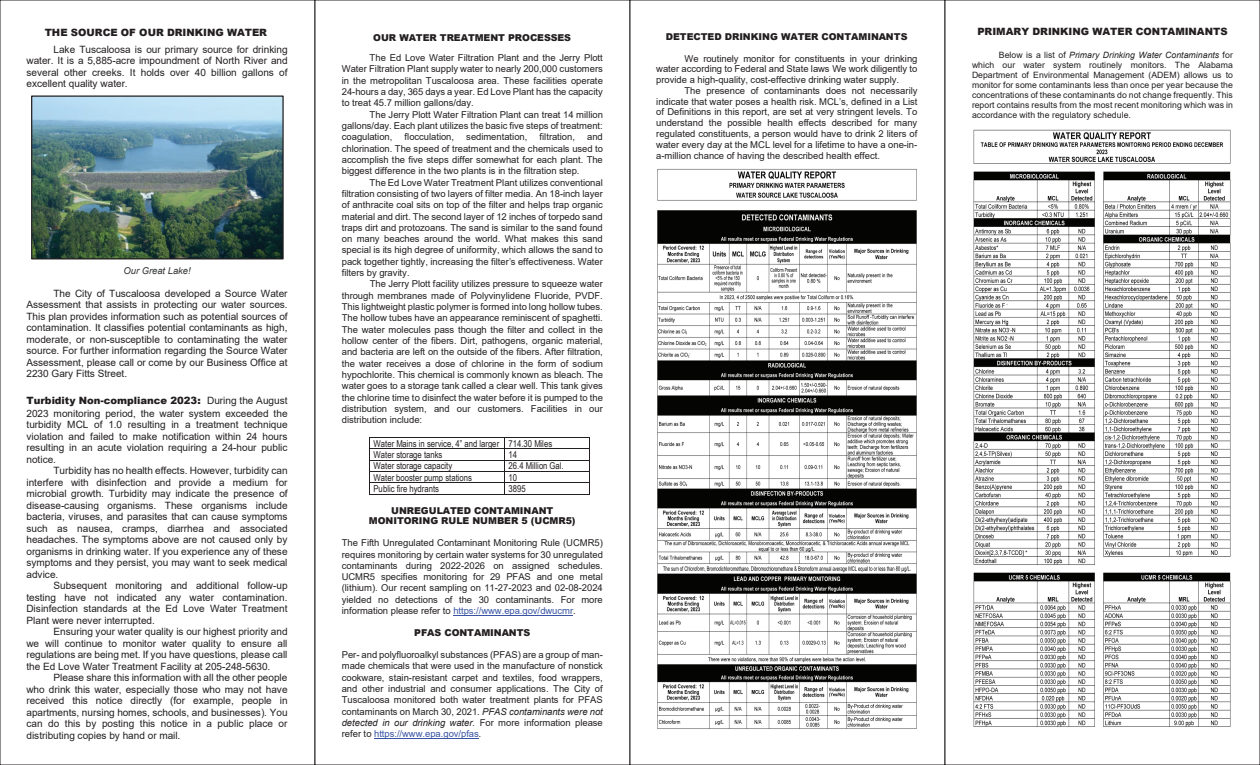
<style>
.page{position:relative;width:1260px;height:765px;background:#fff}
.page>*{position:absolute;margin:0;border:0;box-sizing:border-box;transform-origin:0 0}
.t1{font:10px/11.5px "Arial";letter-spacing:-.005em;color:#231f20;text-align:justify}
.t2{font:900 10px "Arial";color:#231f20}
.t3{font:9.5px/11.2px "Arial";color:#231f20;text-align:justify}
.t4{font:9.5px/11.4px "Arial Narrow";letter-spacing:.005em;color:#231f20}
.t5{font:900 9.5px/10.6px "Arial";letter-spacing:-.01em;color:#231f20;text-align:center}
.t6{font:italic 9.5px "Arial";color:#343837}
.t7{font:8.75px/10px "Arial";color:#231f20;text-align:justify}
.s1{font-weight:900}
.s2{color:#3853a3}
.s3{font-style:italic}
</style>
<div class="page">
<img style="left:973px;top:129px;width:258px;height:598px">
<img style="left:33px;top:97px;width:249px;height:160px">
<div style="left:31px;top:95px;width:253px;height:164px;border:1px solid #231f20"></div>
<hr style="left:370px;top:437px;width:135px;height:1px;background:#231f20">
<hr style="left:505px;top:437px;width:84px;height:1px;background:#231f20">
<hr style="left:370px;top:449px;width:135px;height:1px;background:#231f20">
<hr style="left:505px;top:449px;width:84px;height:1px;background:#231f20">
<hr style="left:370px;top:460px;width:135px;height:1px;background:#231f20">
<hr style="left:505px;top:460px;width:84px;height:1px;background:#231f20">
<hr style="left:370px;top:471px;width:135px;height:1px;background:#231f20">
<hr style="left:505px;top:471px;width:84px;height:1px;background:#231f20">
<hr style="left:370px;top:483px;width:135px;height:1px;background:#231f20">
<hr style="left:505px;top:483px;width:84px;height:1px;background:#231f20">
<hr style="left:370px;top:494px;width:135px;height:1px;background:#231f20">
<hr style="left:505px;top:494px;width:84px;height:1px;background:#231f20">
<svg style="left:589px;top:437px;width:1px;height:58px"></svg>
<hr style="left:453px;top:615px;width:120px;height:1px;background:#3853a3">
<hr style="left:374px;top:738px;width:105px;height:1px;background:#3853a3">
<img style="left:657px;top:169px;width:260px;height:560px">
<p class="t2" style="left:45px;top:26px;width:224px">THE SOURCE OF OUR DRINKING WATER</p>
<p class="t1" style="left:27px;top:43px;width:263px;text-indent:27px">Lake Tuscaloosa is our primary source for drinking water. It is a 5,885-acre impoundment of North River and several other creeks. It holds over 40 billion gallons of excellent quality water.</p>
<p class="t6" style="left:123px;top:264px;width:69px">Our Great Lake!</p>
<p class="t1" style="left:26px;top:287px;width:263px;text-indent:27px">The City of Tuscaloosa developed a Source Water Assessment that assists in protecting our water sources.<br>This plan provides information such as potential sources of contamination. It classifies potential contaminants as high, moderate, or non-susceptible to contaminating the water source. For further information regarding the Source Water Assessment, please call or come by our Business Office at 2230 Gary Fitts Street.</p>
<p class="t1" style="left:26px;top:394px;width:263px;line-height:12.6px"><span class="s1">Turbidity Non-compliance 2023:</span> During the August<br>2023 monitoring period, the water system exceeded the</p>
<p class="t1" style="left:26px;top:419px;width:263px">turbidity MCL of 1.0 resulting in a treatment technique violation and failed to make notification within 24 hours resulting in an acute violation requiring a 24-hour public notice.</p>
<p class="t1" style="left:26px;top:465px;width:263px;text-indent:27px">Turbidity has no health effects. However, turbidity can interfere with disinfection and provide a medium for microbial growth. Turbidity may indicate the presence of disease-causing organisms. These organisms include bacteria, viruses, and parasites that can cause symptoms such as nausea, cramps, diarrhea and associated headaches. The symptoms above are not caused only by organisms in drinking water. If you experience any of these symptoms and they persist, you may want to seek medical advice.</p>
<p class="t1" style="left:26px;top:580px;width:263px;text-indent:27px">Subsequent monitoring and additional follow-up testing have not indicated any water contamination.<br>Disinfection standards at the Ed Love Water Treatment Plant were never interrupted.</p>
<p class="t1" style="left:26px;top:626px;width:263px;text-indent:27px">Ensuring your water quality is our highest priority and we will continue to monitor water quality to ensure all regulations are being met. If you have questions, please call the Ed Love Water Treatment Facility at 205-248-5630.</p>
<p class="t1" style="left:26px;top:672px;width:263px;text-indent:27px">Please share this information with all the other people who drink this water, especially those who may not have received this notice directly (for example, people in apartments, nursing homes, schools, and businesses). You can do this by posting this notice in a public place or distributing copies by hand or mail.</p>
<p class="t5" style="left:373px;top:32px;width:199px">OUR WATER TREATMENT PROCESSES</p>
<p class="t3" style="left:342px;top:52px;width:263px;text-indent:28px">The Ed Love Water Filtration Plant and the Jerry Plott Water Filtration Plant supply water to nearly 200,000 customers in the metropolitan Tuscaloosa area. These facilities operate 24-hours a day, 365 days a year. Ed Love Plant has the capacity to treat 45.7 million gallons/day.</p>
<p class="t3" style="left:342px;top:109px;width:263px;text-indent:28px">The Jerry Plott Water Filtration Plant can treat 14 million gallons/day. Each plant utilizes the basic five steps of treatment: coagulation,</p>
<p class="t3" style="left:405px;top:131px;width:51px">flocculation,</p>
<p class="t3" style="left:466px;top:131px;width:63px">sedimentation,</p>
<p class="t3" style="left:540px;top:131px;width:37px">filtration,</p>
<p class="t3" style="left:342px;top:131px;width:263px;text-indent:246px">and chlorination. The speed of treatment and the chemicals used to accomplish the five steps differ somewhat for each plant. The biggest difference in the two plants is in the filtration step.</p>
<p class="t3" style="left:342px;top:177px;width:263px;text-indent:28px">The Ed Love Water Treatment Plant utilizes conventional filtration consisting of two layers of filter media. An 18-inch layer of anthracite coal sits on top of the filter and helps trap organic material and dirt. The second layer of 12 inches of torpedo sand traps dirt and protozoans. The sand is similar to the sand found on many beaches around the world. What makes this sand special is its high degree of uniformity, which allows the sand to pack together tightly, increasing the filter’s effectiveness. Water filters by gravity.</p>
<p class="t3" style="left:342px;top:278px;width:263px;text-indent:28px">The Jerry Plott facility utilizes pressure to squeeze water through membranes made of Polyvinylidene Fluoride, PVDF.<br>This lightweight plastic polymer is formed into long hollow tubes.<br>The hollow tubes have an appearance reminiscent of spaghetti.<br>The water molecules pass though the filter and collect in the hollow center of the fibers. Dirt, pathogens, organic material, and bacteria are left on the outside of the fibers. After filtration, the water receives a dose of chlorine in the form of sodium hypochlorite. This chemical is commonly known as bleach. The water goes to a storage tank called a clear well. This tank gives the chlorine time to disinfect the water before it is pumped to the distribution system, and our customers. Facilities in our distribution include:</p>
<p class="t4" style="left:374px;top:437px;width:180px">Water Mains in service, 4” and larger 714.30 Miles<br>Water storage tanks</p>
<p class="t4" style="left:509px;top:449px;width:10px">14</p>
<p class="t4" style="left:374px;top:460px;width:80px">Water storage capacity</p>
<p class="t4" style="left:509px;top:460px;width:57px">26.4 Million Gal.</p>
<p class="t4" style="left:374px;top:471px;width:100px">Water booster pump stations</p>
<p class="t4" style="left:509px;top:471px;width:10px">10</p>
<p class="t4" style="left:374px;top:483px;width:67px">Public fire hydrants</p>
<p class="t4" style="left:509px;top:483px;width:19px">3895</p>
<p class="t5" style="left:369px;top:505px;width:208px">UNREGULATED CONTAMINANT<br>MONITORING RULE NUMBER 5 (UCMR5)</p>
<p class="t3" style="left:342px;top:537px;width:263px">The Fifth Unregulated Contaminant Monitoring Rule (UCMR5) requires monitoring by certain water systems for 30 unregulated contaminants during 2022-2026 on assigned schedules.<br>UCMR5 specifies monitoring for 29 PFAS and one metal (lithium). Our recent sampling on 11-27-2023 and 02-08-2024 yielded no detections of the 30 contaminants. For more information please refer to <span class="s2">https://www.epa.gov/dwucmr</span>.</p>
<p class="t5" style="left:414px;top:627px;width:118px">PFAS CONTAMINANTS</p>
<p class="t3" style="left:342px;top:649px;width:263px">Per- and polyfluoroalkyl substances (PFAS) are a group of man&shy;made chemicals that were used in the manufacture of nonstick cookware, stain-resistant carpet and textiles, food wrappers, and other industrial and consumer applications. The City of Tuscaloosa monitored both water treatment plants for PFAS contaminants on March 30, 2021. <span class="s3">PFAS contaminants were not detected in our drinking water.</span> For more information please refer to <span class="s2">https://www.epa.gov/pfas</span><span class="s3">.</span></p>
<p class="t5" style="left:666px;top:31px;width:243px">DETECTED DRINKING WATER CONTAMINANTS</p>
<p class="t3" style="left:656px;top:53px;width:263px;line-height:10.8px;text-indent:28px">We routinely monitor for constituents in your drinking water according to Federal and State laws We work diligently to provide a high-quality, cost-effective drinking water supply.</p>
<p class="t3" style="left:656px;top:85px;width:263px;line-height:10.8px;text-indent:28px">The presence of contaminants does not necessarily indicate that water poses a health risk. MCL’s, defined in a List of Definitions in this report, are set at very stringent levels. To understand the possible health effects described for many regulated constituents, a person would have to drink 2 liters of water every day at the MCL level for a lifetime to have a one-in&shy;a-million chance of having the described health effect.</p>
<p class="t2" style="left:977px;top:24px;width:252px">PRIMARY DRINKING WATER CONTAMINANTS</p>
<p class="t7" style="left:972px;top:49px;width:263px;text-indent:27px">Below is a list of <span class="s3">Primary Drinking Water Contaminants</span> for which our water system routinely monitors. The Alabama Department of Environmental Management (ADEM) allows us to monitor for some contaminants less than once per year because the concentrations of these contaminants do not change frequently. This report contains results from the most recent monitoring which was in accordance with the regulatory schedule.</p>
</div>
